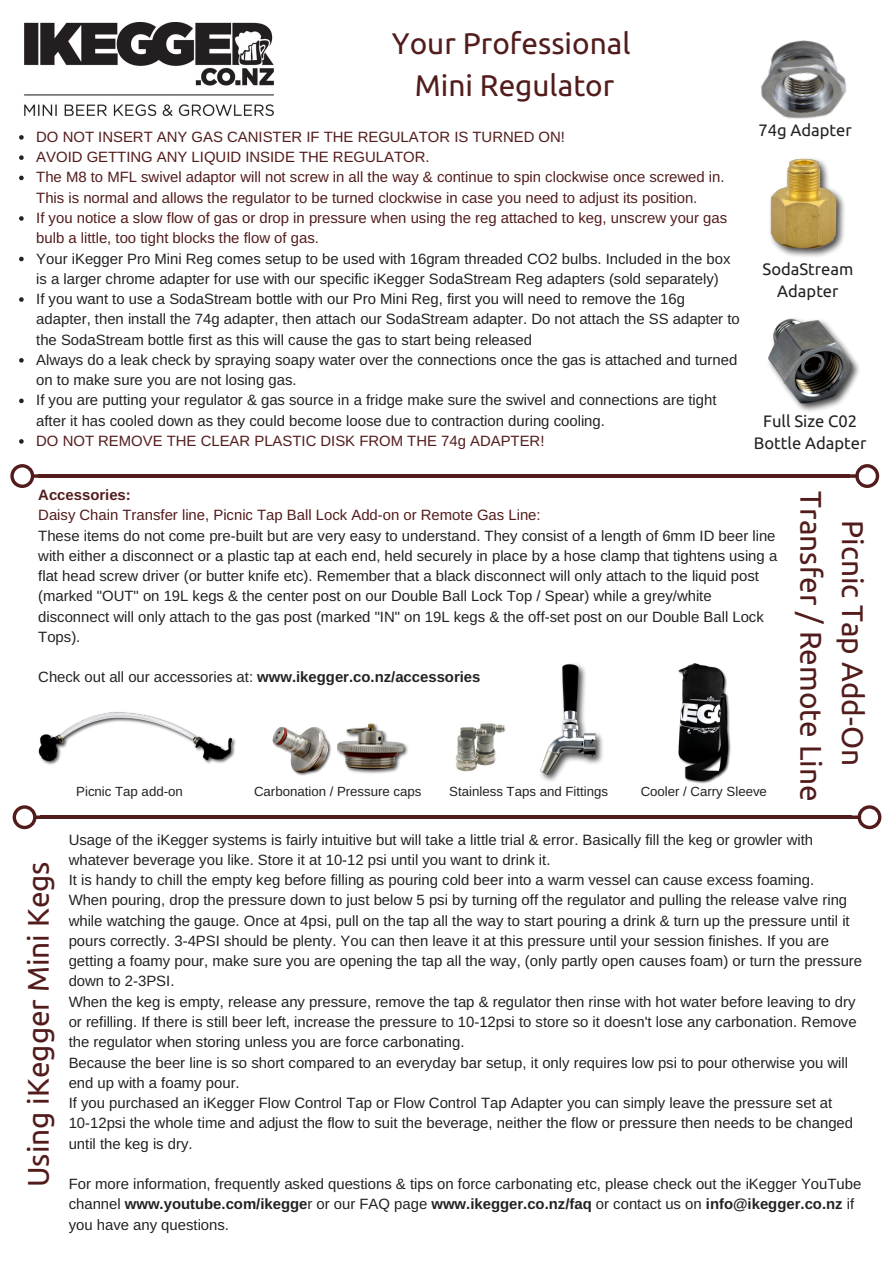
<style>
.page{position:relative;width:893px;height:1263px;background:#fff}
.page>*{position:absolute;margin:0;border:0;box-sizing:border-box;transform-origin:0 0}
.t1{font:29.85px/41.7px "Ubuntu";color:#531c1c;text-align:center}
.t2{font:16.5px/22.5px "Ubuntu";color:#222;text-align:center}
.t3{font:14.85px/20.2px "Arimo";color:#222}
.t4{font:14.85px/20.2px "Arimo";color:#531c1c}
.t5{font:700 14.85px "Arimo";color:#222}
.t6{font:700 14.85px "Arimo";color:#531c1c}
.t7{font:13.2px "Arimo";color:#222}
.s1{font-weight:400}
.s2{font-weight:700}
</style>
<div class="page">
<svg style="left:19px;top:135px;width:5px;height:5px"></svg>
<svg style="left:19px;top:155px;width:5px;height:5px"></svg>
<svg style="left:19px;top:176px;width:5px;height:4px"></svg>
<svg style="left:19px;top:216px;width:5px;height:5px"></svg>
<svg style="left:19px;top:257px;width:5px;height:4px"></svg>
<svg style="left:19px;top:297px;width:5px;height:5px"></svg>
<svg style="left:19px;top:358px;width:5px;height:5px"></svg>
<svg style="left:19px;top:399px;width:5px;height:4px"></svg>
<svg style="left:19px;top:439px;width:5px;height:5px"></svg>
<img style="left:760px;top:40px;width:87px;height:79px">
<img style="left:770px;top:158px;width:75px;height:99px">
<hr style="left:38px;top:474px;width:812px;height:4px;background:#531c1c">
<svg style="left:10px;top:464px;width:28px;height:24px"></svg>
<svg style="left:850px;top:464px;width:29px;height:24px"></svg>
<img style="left:24px;top:23px;width:250px;height:93px">
<img style="left:38px;top:712px;width:198px;height:53px">
<img style="left:678px;top:663px;width:53px;height:121px">
<img style="left:455px;top:727px;width:13px;height:45px">
<img style="left:468px;top:663px;width:135px;height:118px">
<img style="left:768px;top:318px;width:91px;height:94px">
<hr style="left:40px;top:815px;width:812px;height:4px;background:#531c1c">
<svg style="left:13px;top:805px;width:27px;height:24px"></svg>
<svg style="left:852px;top:805px;width:29px;height:24px"></svg>
<img style="left:272px;top:726px;width:59px;height:50px">
<img style="left:337px;top:723px;width:71px;height:51px">
<h1 class="t1" style="left:392px;top:22px;width:240px">Your Professional<br>Mini Regulator</h1>
<p class="t4" style="left:36px;top:127px;width:692px">DO NOT INSERT ANY GAS CANISTER IF THE REGULATOR IS TURNED ON!<br>AVOID GETTING ANY LIQUID INSIDE THE REGULATOR.<br>The M8 to MFL swivel adaptor will not screw in all the way &amp; continue to spin clockwise once screwed in.<br>This is normal and allows the regulator to be turned clockwise in case you need to adjust its position.<br>If you notice a slow flow of gas or drop in pressure when using the reg attached to keg, unscrew your gas bulb a little, too tight blocks the flow of gas.</p>
<p class="t3" style="left:36px;top:248px;width:705px">Your iKegger Pro Mini Reg comes setup to be used with 16gram threaded CO2 bulbs. Included in the box is a larger chrome adapter for use with our specific iKegger SodaStream Reg adapters (sold separately)<br>If you want to use a SodaStream bottle with our Pro Mini Reg, first you will need to remove the 16g adapter, then install the 74g adapter, then attach our SodaStream adapter. Do not attach the SS adapter to the SodaStream bottle first as this will cause the gas to start being released<br>Always do a leak check by spraying soapy water over the connections once the gas is attached and turned on to make sure you are not losing gas.<br>If you are putting your regulator &amp; gas source in a fridge make sure the swivel and connections are tight after it has cooled down as they could become loose due to contraction during cooling.</p>
<p class="t4" style="left:36px;top:431px;width:510px">DO NOT REMOVE THE CLEAR PLASTIC DISK FROM THE 74g ADAPTER!</p>
<p class="t2" style="left:758px;top:119px;width:95px">74g Adapter</p>
<p class="t2" style="left:762px;top:257px;width:92px">SodaStream<br>Adapter</p>
<p class="t2" style="left:754px;top:409px;width:114px">Full Size C02<br>Bottle Adapter</p>
<p class="t6" style="left:38px;top:486px;width:94px">Accessories:</p>
<p class="t4" style="left:38px;top:505px;width:504px">Daisy Chain Transfer line, Picnic Tap Ball Lock Add-on or Remote Gas Line:</p>
<p class="t3" style="left:38px;top:525px;width:740px">These items do not come pre-built but are very easy to understand. They consist of a length of 6mm ID beer line with either a disconnect or a plastic tap at each end, held securely in place by a hose clamp that tightens using a flat head screw driver (or butter knife etc). Remember that a black disconnect will only attach to the liquid post (marked "OUT" on 19L kegs &amp; the center post on our Double Ball Lock Top / Spear) while a grey/white disconnect will only attach to the gas post (marked "IN" on 19L kegs &amp; the off-set post on our Double Ball Lock Tops).</p>
<p class="t5" style="left:38px;top:669px;width:444px"><span class="s1">Check out all our accessories at:</span> www.ikegger.co.nz/accessories</p>
<p class="t7" style="left:76px;top:784px;width:108px">Picnic Tap add-on</p>
<p class="t7" style="left:449px;top:784px;width:160px">Stainless Taps and Fittings</p>
<p class="t7" style="left:641px;top:784px;width:128px">Cooler / Carry Sleeve</p>
<p class="t7" style="left:254px;top:784px;width:169px">Carbonation / Pressure caps</p>
<h1 class="t1" style="left:874px;top:491px;width:311px;rotate:90deg">Picnic Tap Add-On<br>Transfer / Remote Line</h1>
<h1 class="t1" style="left:17px;top:1187px;width:327px;rotate:-90deg">Using iKegger Mini Kegs</h1>
<p class="t3" style="left:69px;top:829px;width:795px">Usage of the iKegger systems is fairly intuitive but will take a little trial &amp; error. Basically fill the keg or growler with whatever beverage you like. Store it at 10-12 psi until you want to drink it.<br>It is handy to chill the empty keg before filling as pouring cold beer into a warm vessel can cause excess foaming.<br>When pouring, drop the pressure down to just below 5 psi by turning off the regulator and pulling the release valve ring while watching the gauge. Once at 4psi, pull on the tap all the way to start pouring a drink &amp; turn up the pressure until it pours correctly. 3-4PSI should be plenty. You can then leave it at this pressure until your session finishes. If you are getting a foamy pour, make sure you are opening the tap all the way, (only partly open causes foam) or turn the pressure down to 2-3PSI.<br>When the keg is empty, release any pressure, remove the tap &amp; regulator then rinse with hot water before leaving to dry or refilling. If there is still beer left, increase the pressure to 10-12psi to store so it doesn't lose any carbonation. Remove the regulator when storing unless you are force carbonating.<br>Because the beer line is so short compared to an everyday bar setup, it only requires low psi to pour otherwise you will end up with a foamy pour.<br>If you purchased an iKegger Flow Control Tap or Flow Control Tap Adapter you can simply leave the pressure set at 10-12psi the whole time and adjust the flow to suit the beverage, neither the flow or pressure then needs to be changed until the keg is dry.</p>
<p class="t3" style="left:69px;top:1174px;width:794px">For more information, frequently asked questions &amp; tips on force carbonating etc, please check out the iKegger YouTube channel <span class="s2">www.youtube.com/ikegge</span>r or our FAQ page <span class="s2">www.ikegger.co.nz/faq</span> or contact us on <span class="s2">info@ikegger.co.nz</span> if you have any questions.</p>
</div>
